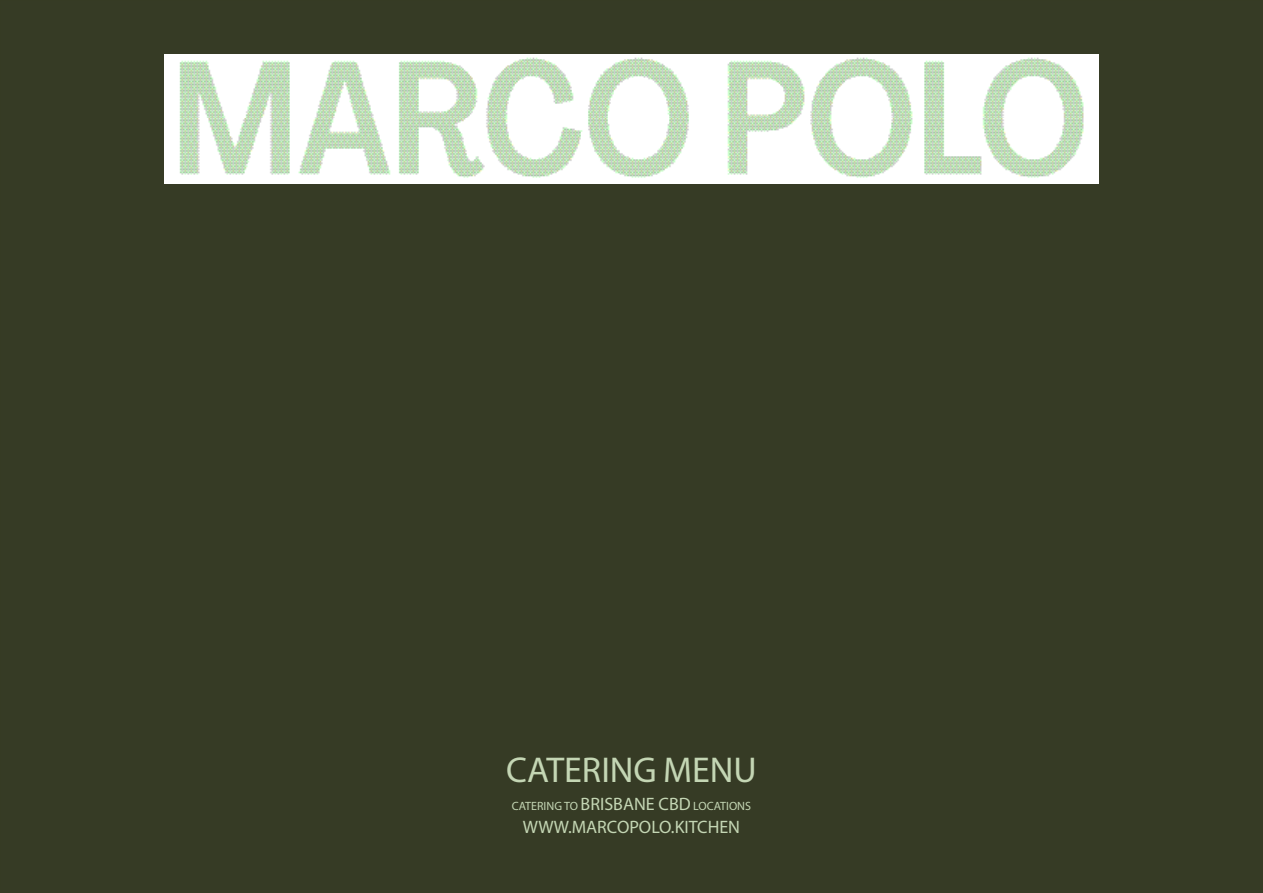
<style>
.page{position:relative;width:1263px;height:893px;background:#363b25}
.page>*{position:absolute;margin:0;border:0;box-sizing:border-box;transform-origin:0 0}
.t1{font:36px "Myriad Pro";color:#c4d6b4}
.t2{font:18px "Myriad Pro";color:#c4d6b4}
.t3{font:12px "Myriad Pro";color:#c4d6b4}
.s1{font-size:18px}
</style>
<div class="page">
<img style="left:165px;top:54px;width:933px;height:130px">
<p class="t1" style="left:506px;top:747px;width:252px">CATERING MENU</p>
<p class="t3" style="left:512px;top:799px;width:241px">CATERING TO <span class="s1">BRISBANE CBD</span> LOCATIONS</p>
<p class="t2" style="left:523px;top:816px;width:219px">WWW.MARCOPOLO.KITCHEN</p>
</div>
